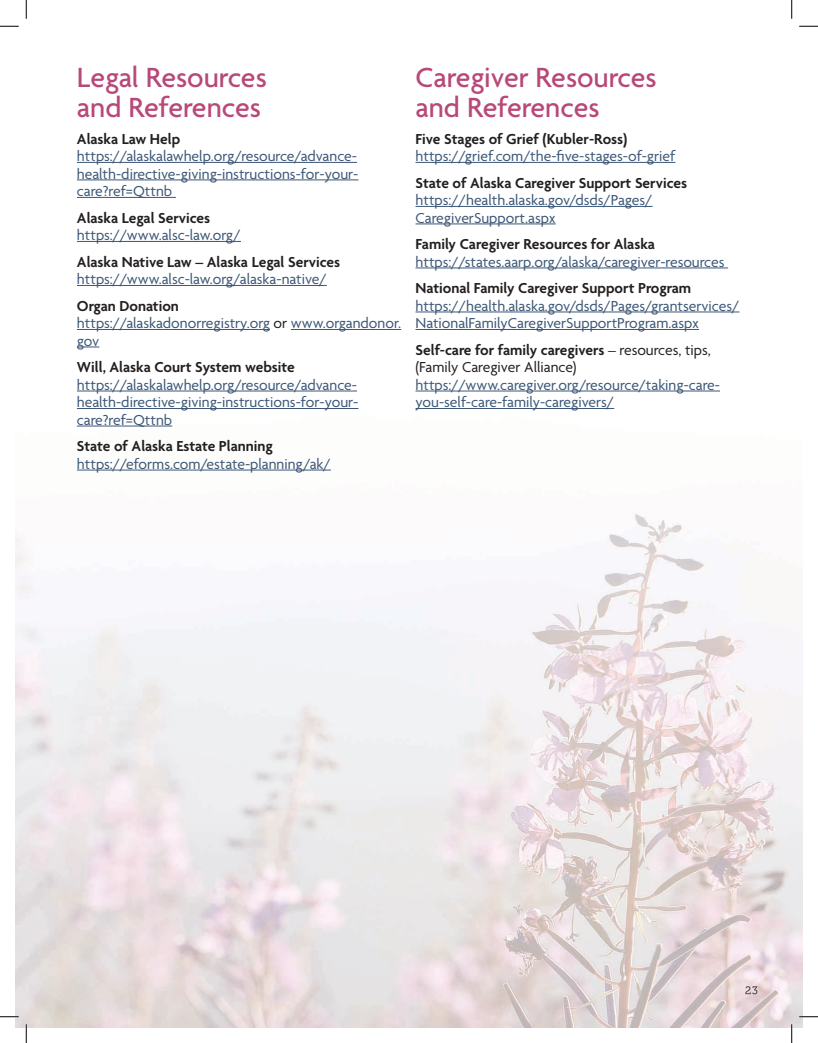
<style>
.page{position:relative;width:818px;height:1043px;background:#fff}
.page>*{position:absolute;margin:0;border:0;box-sizing:border-box;transform-origin:0 0}
.t1{font:500 30px/30px "Agenda";color:#b84878}
.t2{font:15.62px/17.5px "Agenda";color:#3b5676}
.t3{font:600 15.62px "Agenda";color:#231f20}
.t4{font:15.62px/17.5px "Agenda";color:#231f20}
.s1{font-weight:600;color:#231f20}
.s2{color:#231f20}
.s3{font-weight:600}
</style>
<div class="page">
<img style="left:15px;top:329px;width:787px;height:699px">
<svg style="left:745px;top:986px;width:12px;height:8px"></svg>
<hr style="left:77px;top:162px;width:280px;height:1px;background:#3b5676">
<hr style="left:77px;top:180px;width:281px;height:1px;background:#3b5676">
<hr style="left:77px;top:197px;width:99px;height:1px;background:#3b5676">
<hr style="left:77px;top:241px;width:164px;height:1px;background:#3b5676">
<hr style="left:77px;top:285px;width:250px;height:1px;background:#3b5676">
<hr style="left:77px;top:329px;width:193px;height:1px;background:#3b5676">
<hr style="left:291px;top:329px;width:110px;height:1px;background:#3b5676">
<svg style="left:77px;top:347px;width:22px;height:1px"></svg>
<hr style="left:77px;top:391px;width:280px;height:1px;background:#3b5676">
<hr style="left:77px;top:408px;width:281px;height:1px;background:#3b5676">
<hr style="left:77px;top:426px;width:95px;height:1px;background:#3b5676">
<hr style="left:77px;top:470px;width:254px;height:1px;background:#3b5676">
<hr style="left:415px;top:162px;width:260px;height:1px;background:#3b5676">
<hr style="left:415px;top:206px;width:237px;height:1px;background:#3b5676">
<hr style="left:415px;top:224px;width:140px;height:1px;background:#3b5676">
<hr style="left:415px;top:268px;width:313px;height:1px;background:#3b5676">
<hr style="left:415px;top:312px;width:324px;height:1px;background:#3b5676">
<hr style="left:415px;top:329px;width:284px;height:1px;background:#3b5676">
<hr style="left:415px;top:391px;width:305px;height:1px;background:#3b5676">
<hr style="left:415px;top:408px;width:199px;height:1px;background:#3b5676">
<svg style="left:0;top:25px;width:19px;height:2px"></svg>
<svg style="left:799px;top:25px;width:19px;height:2px"></svg>
<svg style="left:0;top:1015px;width:19px;height:2px"></svg>
<svg style="left:799px;top:1015px;width:19px;height:2px"></svg>
<svg style="left:25px;top:0;width:2px;height:19px"></svg>
<svg style="left:25px;top:1024px;width:2px;height:18px"></svg>
<svg style="left:791px;top:0;width:1px;height:19px"></svg>
<svg style="left:790px;top:1024px;width:2px;height:18px"></svg>
<h1 class="t1" style="left:77px;top:64px;width:191px">Legal Resources and References</h1>
<p class="t3" style="left:77px;top:130px;width:105px">Alaska Law Help</p>
<p class="t2" style="left:77px;top:148px;width:283px;text-align:justify">https://alaskalawhelp.org/resource/advance&shy;health-directive-giving-instructions-for-your&shy;care?ref=Qttnb</p>
<p class="t3" style="left:77px;top:209px;width:135px">Alaska Legal Services</p>
<p class="t2" style="left:77px;top:227px;width:166px">https://www.alsc-law.org/</p>
<p class="t3" style="left:77px;top:253px;width:265px">Alaska Native Law – Alaska Legal Services</p>
<p class="t2" style="left:77px;top:271px;width:252px">https://www.alsc-law.org/alaska-native/</p>
<p class="t2" style="left:77px;top:298px;width:326px"><span class="s1">Organ Donation<br></span>https://alaskadonorregistry.org <span class="s2">or</span> www.organdonor. gov</p>
<p class="t3" style="left:77px;top:359px;width:219px">Will, Alaska Court System website</p>
<p class="t2" style="left:77px;top:377px;width:283px;text-align:justify">https://alaskalawhelp.org/resource/advance&shy;health-directive-giving-instructions-for-your&shy;care?ref=Qttnb</p>
<p class="t3" style="left:77px;top:438px;width:197px">State of Alaska Estate Planning</p>
<p class="t2" style="left:77px;top:456px;width:256px">https://eforms.com/estate-planning/ak/</p>
<h1 class="t1" style="left:415px;top:64px;width:243px">Caregiver Resources and References</h1>
<p class="t3" style="left:415px;top:130px;width:213px">Five Stages of Grief (Kubler-Ross)</p>
<p class="t2" style="left:415px;top:148px;width:262px">https://grief.com/the-five-stages-of-grief</p>
<p class="t3" style="left:415px;top:174px;width:273px">State of Alaska Caregiver Support Services</p>
<p class="t2" style="left:415px;top:192px;width:239px">https://health.alaska.gov/dsds/Pages/<br>CaregiverSupport.aspx</p>
<p class="t3" style="left:415px;top:236px;width:241px">Family Caregiver Resources for Alaska</p>
<p class="t2" style="left:415px;top:254px;width:310px">https://states.aarp.org/alaska/caregiver-resources</p>
<p class="t3" style="left:415px;top:280px;width:277px">National Family Caregiver Support Program</p>
<p class="t2" style="left:415px;top:298px;width:326px">https://health.alaska.gov/dsds/Pages/grantservices/<br>NationalFamilyCaregiverSupportProgram.aspx</p>
<p class="t4" style="left:415px;top:342px;width:297px"><span class="s3">Self-care for family caregivers</span> – resources, tips, (Family Caregiver Alliance)</p>
<p class="t2" style="left:415px;top:377px;width:306px">https://www.caregiver.org/resource/taking-care&shy;you-self-care-family-caregivers/</p>
</div>
